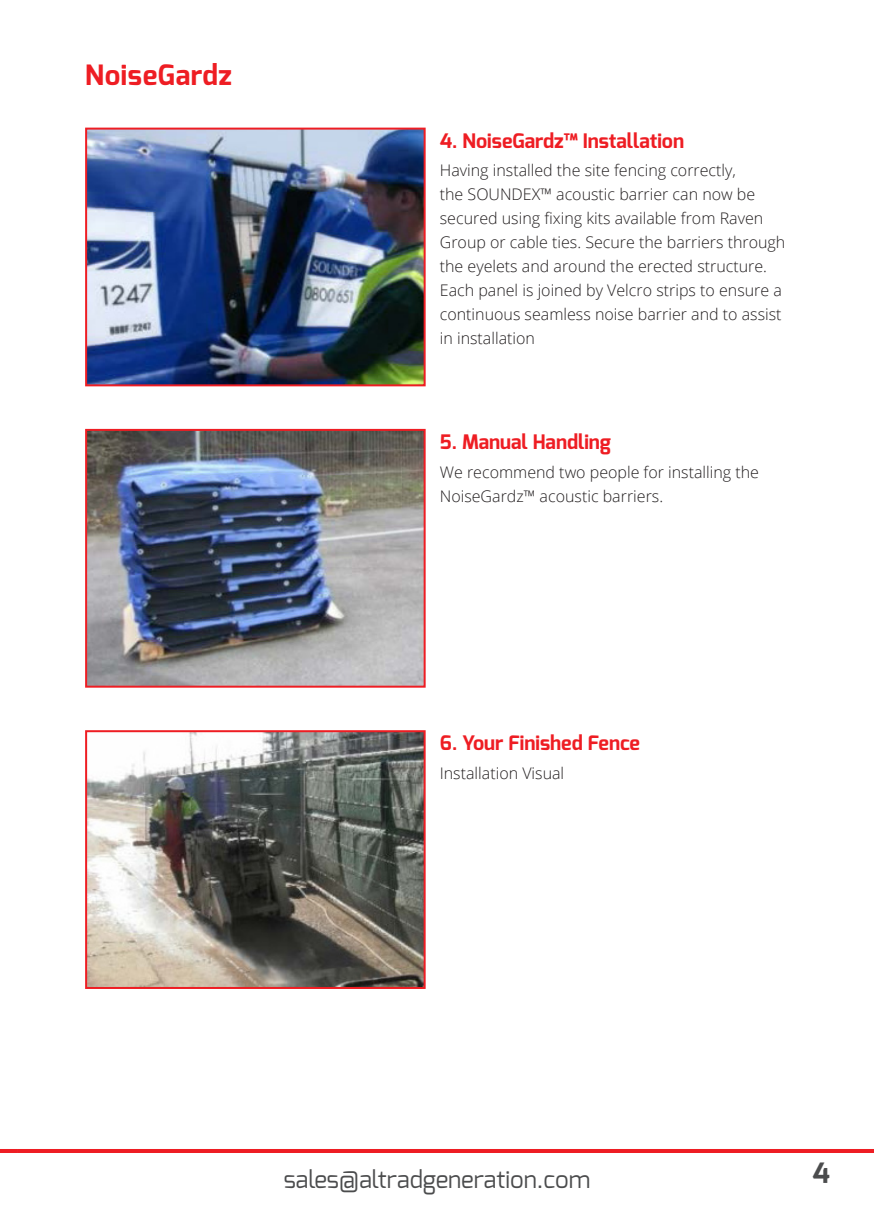
<style>
.page{position:relative;width:874px;height:1225px;background:#fff}
.page>*{position:absolute;margin:0;border:0;box-sizing:border-box;transform-origin:0 0}
.t1{font:700 28px "Exo";letter-spacing:.02em;color:#ee1d23}
.t2{font:700 28px "Exo";color:#4b4c4d}
.t3{font:24px "Exo";color:#4b4c4d}
.Sub_Header_Red{font:700 20px "Exo";color:#ee1d23}
.t4{font:300 16px/24px "Open Sans";color:#231f20}
</style>
<div class="page">
<hr style="left:0;top:1149px;width:17px;height:4px;background:#ee1d23">
<hr style="left:17px;top:1149px;width:856px;height:4px;background:#ee1d23">
<img style="left:88px;top:432px;width:334px;height:252px">
<div style="left:85px;top:429px;width:340px;height:258px;border:2px solid #ee1d23"></div>
<img style="left:88px;top:131px;width:334px;height:252px">
<div style="left:85px;top:128px;width:340px;height:258px;border:2px solid #ee1d23"></div>
<img style="left:88px;top:733px;width:334px;height:253px">
<div style="left:85px;top:730px;width:340px;height:259px;border:2px solid #ee1d23"></div>
<p class="t1" style="left:85px;top:57px;width:148px">NoiseGardz</p>
<p class="Sub_Header_Red" style="left:439px;top:128px;width:246px">4. NoiseGardz™ Installation</p>
<p class="t4" style="left:439px;top:158px;width:347px">Having installed the site fencing correctly,<br>the SOUNDEX™ acoustic barrier can now be secured using fixing kits available from Raven Group or cable ties. Secure the barriers through the eyelets and around the erected structure.<br>Each panel is joined by Velcro strips to ensure a continuous seamless noise barrier and to assist in installation</p>
<p class="Sub_Header_Red" style="left:439px;top:429px;width:173px">5. Manual Handling</p>
<p class="t4" style="left:439px;top:459px;width:320px">We recommend two people for installing the<br>NoiseGardz™ acoustic barriers.</p>
<p class="Sub_Header_Red" style="left:439px;top:730px;width:202px">6. Your Finished Fence</p>
<p class="t4" style="left:439px;top:760px;width:126px">Installation Visual</p>
<h2 class="t3" style="left:283px;top:1164px;width:308px">sales@altradgeneration.com</h2>
<h1 class="t2" style="left:811px;top:1154px;width:19px">4</h1>
</div>
